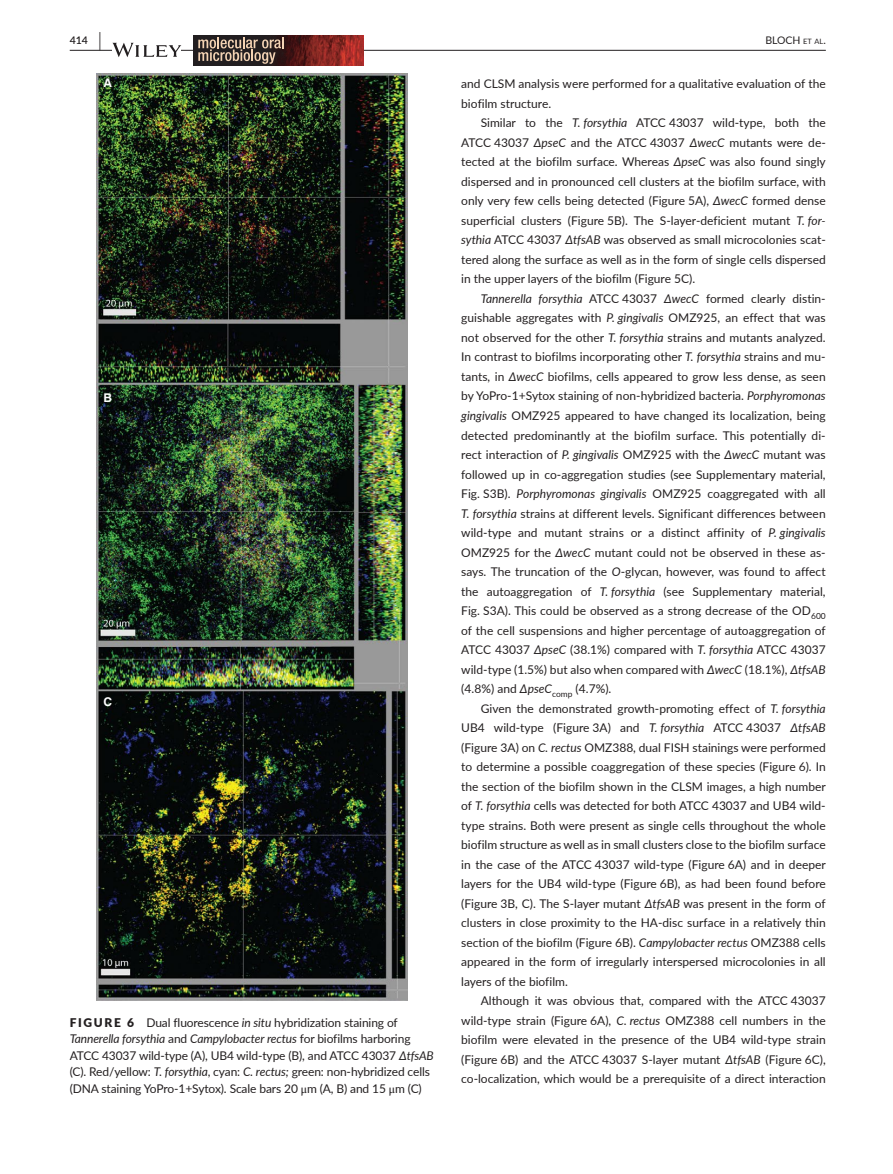
<style>
.page{position:relative;width:893px;height:1174px;background:#fff}
.page>*{position:absolute;margin:0;border:0;box-sizing:border-box;transform-origin:0 0}
.t1{font:12px/19.5px "Lato";color:#231f20;text-align:justify}
.t2{font:700 12px "Helvetica";color:#fff}
.t3{font:10.5px "Lato";color:#231f20}
.t4{font:600 10.5px "Lato";color:#231f20}
.s1{font-size:19.5px}
.s2{font-size:7.35px}
.s3{font-style:italic}
.s4{font-weight:900}
.s5{font-family:"STIX"}
</style>
<div class="page">
<hr style="left:70px;top:50px;width:756px;height:1px;background:#231f20">
<svg style="left:112px;top:43px;width:69px;height:14px"></svg>
<img style="left:193px;top:35px;width:171px;height:30px">
<svg style="left:198px;top:37px;width:86px;height:27px;background:#65574e"></svg>
<img style="left:97px;top:73px;width:310px;height:927px">
<p class="t4" style="left:70px;top:33px;width:33px">414 <span class="s1">|</span></p>
<p class="t3" style="left:765px;top:33px;width:62px">BLOCH <span class="s2">et al</span>.</p>
<p class="t1" style="left:461px;top:74px;width:366px">and CLSM analysis were performed for a qualitative evaluation of the biofilm structure.</p>
<p class="t1" style="left:461px;top:113px;width:366px;text-indent:20px">Similar to the <span class="s3">T. forsythia</span> ATCC 43037 wild-type, both the ATCC 43037 <span class="s3">∆pseC</span> and the ATCC 43037 <span class="s3">∆wecC</span> mutants were de&shy;tected at the biofilm surface. Whereas <span class="s3">∆pseC</span> was also found singly dispersed and in pronounced cell clusters at the biofilm surface, with only very few cells being detected (Figure 5A), <span class="s3">∆wecC</span> formed dense superficial clusters (Figure 5B). The S-layer-deficient mutant <span class="s3">T. for&shy;sythia</span> ATCC 43037 <span class="s3">∆tfsAB</span> was observed as small microcolonies scat&shy;tered along the surface as well as in the form of single cells dispersed in the upper layers of the biofilm (Figure 5C).</p>
<p class="t1" style="left:461px;top:288px;width:366px;text-indent:20px"><span class="s3">Tannerella forsythia</span> ATCC 43037 <span class="s3">∆wecC</span> formed clearly distin&shy;guishable aggregates with <span class="s3">P. gingivalis</span> OMZ925, an effect that was not observed for the other <span class="s3">T. forsythia</span> strains and mutants analyzed.<br>In contrast to biofilms incorporating other <span class="s3">T. forsythia</span> strains and mu&shy;tants<span class="s3">,</span> in <span class="s3">∆wecC</span> biofilms, cells appeared to grow less dense, as seen by YoPro-1+Sytox staining of non-hybridized bacteria. <span class="s3">Porphyromonas gingivalis</span> OMZ925 appeared to have changed its localization, being detected predominantly at the biofilm surface. This potentially di&shy;rect interaction of <span class="s3">P. gingivalis</span> OMZ925 with the <span class="s3">∆wecC</span> mutant was followed up in co-aggregation studies (see Supplementary material, Fig. S3B). <span class="s3">Porphyromonas gingivalis</span> OMZ925 coaggregated with all <span class="s3">T. forsythia</span> strains at different levels. Significant differences between wild-type and mutant strains or a distinct affinity of <span class="s3">P. gingivalis </span>OMZ925 for the <span class="s3">∆wecC</span> mutant could not be observed in these as&shy;says. The truncation of the <span class="s3">O</span>-glycan, however, was found to affect the autoaggregation of <span class="s3">T. forsythia</span> (see Supplementary material, Fig. S3A). This could be observed as a strong decrease of the OD<sub>600 </sub>of the cell suspensions and higher percentage of autoaggregation of ATCC 43037 <span class="s3">∆pseC</span> (38.1%) compared with <span class="s3">T. forsythia</span> ATCC 43037 wild-type (1.5%) but also when compared with <span class="s3">∆wecC</span> (18.1%), <span class="s3">∆tfsAB </span>(4.8%) and <span class="s3">∆pseC</span><sub>comp</sub> (4.7%).</p>
<p class="t1" style="left:461px;top:698px;width:366px;text-indent:20px">Given the demonstrated growth-promoting effect of <span class="s3">T. forsythia </span>UB4 wild-type (Figure 3A) and <span class="s3">T. forsythia</span> ATCC 43037 <span class="s3">∆tfsAB </span>(Figure 3A) on <span class="s3">C. rectus</span> OMZ388, dual FISH stainings were performed to determine a possible coaggregation of these species (Figure 6). In the section of the biofilm shown in the CLSM images, a high number of <span class="s3">T. forsythia</span> cells was detected for both ATCC 43037 and UB4 wild&shy;type strains. Both were present as single cells throughout the whole biofilm structure as well as in small clusters close to the biofilm surface in the case of the ATCC 43037 wild-type (Figure 6A) and in deeper layers for the UB4 wild-type (Figure 6B), as had been found before (Figure 3B, C). The S-layer mutant <span class="s3">∆tfsAB</span> was present in the form of clusters in close proximity to the HA-disc surface in a relatively thin section of the biofilm (Figure 6B). <span class="s3">Campylobacter rectus</span> OMZ388 cells appeared in the form of irregularly interspersed microcolonies in all layers of the biofilm.</p>
<p class="t1" style="left:461px;top:990px;width:366px;text-indent:20px">Although it was obvious that, compared with the ATCC 43037 wild-type strain (Figure 6A), <span class="s3">C. rectus</span> OMZ388 cell numbers in the biofilm were elevated in the presence of the UB4 wild-type strain (Figure 6B) and the ATCC 43037 S-layer mutant <span class="s3">∆tfsAB</span> (Figure 6C), co-localization, which would be a prerequisite of a direct interaction</p>
<p class="t2" style="left:104px;top:76px;width:10px">A</p>
<p class="t2" style="left:104px;top:391px;width:10px">B</p>
<p class="t2" style="left:104px;top:694px;width:10px">C</p>
<p class="t1" style="left:70px;top:1013px;width:366px;line-height:16.5px;text-align:left"><span class="s4">FIGURE 6</span> Dual fluorescence <span class="s3">in situ</span> hybridization staining of <span class="s3">Tannerella forsythia</span> and <span class="s3">Campylobacter rectus</span> for biofilms harboring ATCC 43037 wild-type (A), UB4 wild-type (B), and ATCC 43037 <span class="s3">∆tfsAB </span>(C). Red/yellow: <span class="s3">T. forsythia</span>, cyan: <span class="s3">C. rectus;</span> green: non-hybridized cells (DNA staining YoPro-1+Sytox). Scale bars 20 <span class="s5">μ</span>m (A, B) and 15 <span class="s5">μ</span>m (C)</p>
</div>
